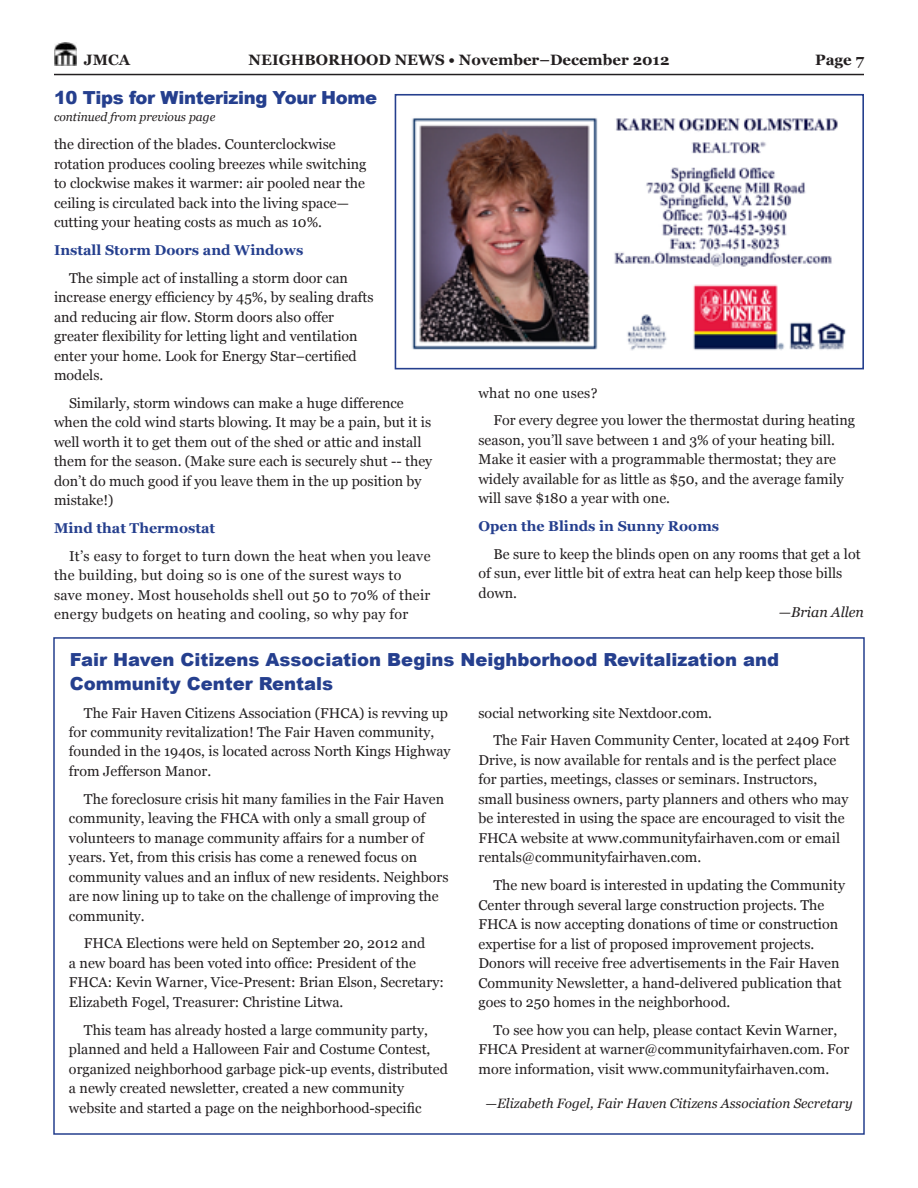
<style>
.page{position:relative;width:918px;height:1188px;background:#fff}
.page>*{position:absolute;margin:0;border:0;box-sizing:border-box;transform-origin:0 0}
.t1{font:900 18px/24px "Arial";color:#253f8e}
.t2{font:900 18px "Arial";letter-spacing:-.02em;color:#253f8e}
.t3{font:700 15px "Georgia";color:#231f20}
.t4{font:14.25px/19.5px "Georgia";color:#231f20}
.t5{font:14.25px/19.5px "Georgia";letter-spacing:.02em;color:#231f20}
.t6{font:700 14.25px "Georgia";color:#253f8e}
.t7{font:italic 14.25px "Georgia";color:#231f20}
.t8{font:italic 13.5px "Georgia";color:#231f20}
.t9{font:italic 12px "Georgia";color:#231f20}
</style>
<div class="page">
<img style="left:54px;top:42px;width:22px;height:24px">
<hr style="left:54px;top:74px;width:810px;height:1px;background:#231f20">
<img style="left:412px;top:118px;width:434px;height:233px">
<div style="left:395px;top:94px;width:469px;height:275px;border:2px solid #253f8e"></div>
<p class="t3" style="left:84px;top:51px;width:48px">JMCA</p>
<p class="t3" style="left:249px;top:51px;width:422px">NEIGHBORHOOD NEWS • November–December 2012</p>
<p class="t3" style="left:815px;top:51px;width:50px">Page 7</p>
<p class="t2" style="left:54px;top:85px;width:325px">10 Tips for Winterizing Your Home</p>
<p class="t9" style="left:54px;top:109px;width:163px">continued from previous page</p>
<p class="t4" style="left:54px;top:135px;width:314px">the direction of the blades. Counterclockwise rotation produces cooling breezes while switching to clockwise makes it warmer: air pooled near the ceiling is circulated back into the living space— cutting your heating costs as much as 10%.</p>
<p class="t6" style="left:54px;top:241px;width:251px">Install Storm Doors and Windows</p>
<p class="t4" style="left:54px;top:268px;width:321px;text-indent:15px">The simple act of installing a storm door can increase energy efficiency by 45%, by sealing drafts and reducing air flow. Storm doors also offer greater flexibility for letting light and ventilation enter your home. Look for Energy Star–certified models.</p>
<p class="t4" style="left:54px;top:393px;width:380px;text-indent:15px">Similarly, storm windows can make a huge difference when the cold wind starts blowing. It may be a pain, but it is well worth it to get them out of the shed or attic and install them for the season. (Make sure each is securely shut -- they don’t do much good if you leave them in the up position by mistake!)</p>
<p class="t6" style="left:54px;top:519px;width:163px">Mind that Thermostat</p>
<p class="t5" style="left:54px;top:546px;width:378px;text-indent:15px">It’s easy to forget to turn down the heat when you leave the building, but doing so is one of the surest ways to save money. Most households shell out 50 to 70% of their energy budgets on heating and cooling, so why pay for</p>
<p class="t4" style="left:493px;top:379px;width:363px;line-height:27.8px;text-indent:-15px">what no one uses?<br>For every degree you lower the thermostat during heating</p>
<p class="t4" style="left:478px;top:431px;width:367px">season, you’ll save between 1 and 3% of your heating bill.<br>Make it easier with a programmable thermostat; they are widely available for as little as $50, and the average family will save $180 a year with one.</p>
<p class="t6" style="left:478px;top:517px;width:242px">Open the Blinds in Sunny Rooms</p>
<p class="t4" style="left:478px;top:545px;width:384px;text-indent:15px">Be sure to keep the blinds open on any rooms that get a lot of sun, ever little bit of extra heat can help keep those bills down.</p>
<p class="t7" style="left:779px;top:603px;width:87px">—Brian Allen</p>
<p class="t1" style="left:70px;top:647px;width:711px">Fair Haven Citizens Association Begins Neighborhood Revitalization and<br>Community Center Rentals</p>
<p class="t4" style="left:494px;top:699px;width:358px;line-height:27.8px;text-indent:-15px">social networking site Nextdoor.com.<br>The Fair Haven Community Center, located at 2409 Fort</p>
<p class="t4" style="left:478px;top:751px;width:371px">Drive, is now available for rentals and is the perfect place for parties, meetings, classes or seminars. Instructors, small business owners, party planners and others who may be interested in using the space are encouraged to visit the FHCA website at www.communityfairhaven.com or email rentals@communityfairhaven.com.</p>
<p class="t4" style="left:478px;top:876px;width:368px;text-indent:15px">The new board is interested in updating the Community Center through several large construction projects. The FHCA is now accepting donations of time or construction expertise for a list of proposed improvement projects.<br>Donors will receive free advertisements in the Fair Haven Community Newsletter, a hand-delivered publication that goes to 250 homes in the neighborhood.</p>
<p class="t4" style="left:478px;top:1020px;width:372px;text-indent:15px">To see how you can help, please contact Kevin Warner,<br>FHCA President at warner@communityfairhaven.com. For more information, visit www.communityfairhaven.com.</p>
<p class="t8" style="left:486px;top:1095px;width:369px">—Elizabeth Fogel, Fair Haven Citizens Association Secretary</p>
<p class="t4" style="left:69px;top:703px;width:383px;text-indent:15px">The Fair Haven Citizens Association (FHCA) is revving up for community revitalization! The Fair Haven community, founded in the 1940s, is located across North Kings Highway from Jefferson Manor.</p>
<p class="t4" style="left:69px;top:789px;width:381px;text-indent:15px">The foreclosure crisis hit many families in the Fair Haven community, leaving the FHCA with only a small group of volunteers to manage community affairs for a number of years. Yet, from this crisis has come a renewed focus on community values and an influx of new residents. Neighbors are now lining up to take on the challenge of improving the community.</p>
<p class="t4" style="left:69px;top:934px;width:376px;text-indent:15px">FHCA Elections were held on September 20, 2012 and<br>a new board has been voted into office: President of the FHCA: Kevin Warner, Vice-Present: Brian Elson, Secretary:<br>Elizabeth Fogel, Treasurer: Christine Litwa.</p>
<p class="t4" style="left:69px;top:1020px;width:380px;text-indent:15px">This team has already hosted a large community party, planned and held a Halloween Fair and Costume Contest, organized neighborhood garbage pick-up events, distributed a newly created newsletter, created a new community website and started a page on the neighborhood-specific</p>
</div>
